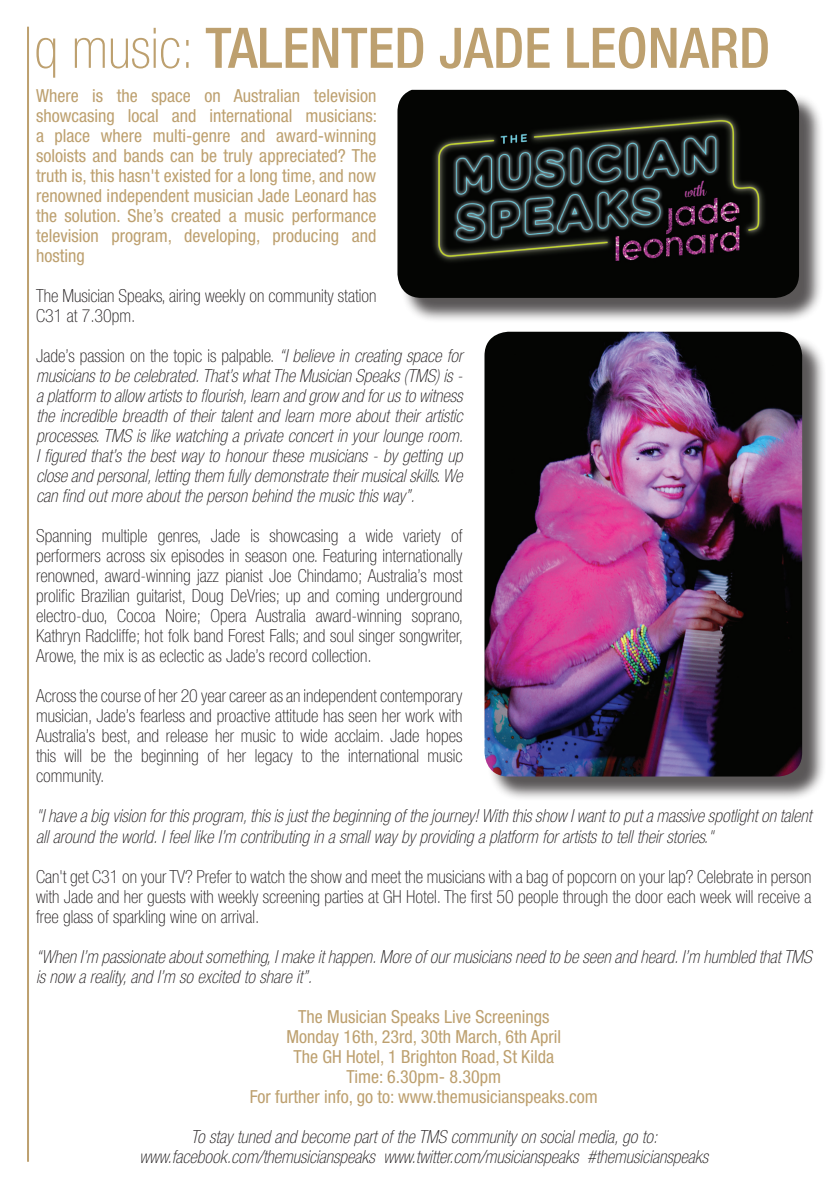
<style>
.page{position:relative;width:840px;height:1191px;background:#fff}
.page>*{position:absolute;margin:0;border:0;box-sizing:border-box;transform-origin:0 0}
.side_lines{font:500 condensed 56px "Helvetica Neue";color:#bda06f}
.t1{font:italic 100 condensed 18px/20px "Helvetica Neue";color:#231f20}
.t2{font:100 condensed 18px/20px "Helvetica Neue";color:#231f20;text-align:justify}
.t3{font:condensed 18px/20px "Helvetica Neue";color:#bda06f;text-align:justify}
.s1{font-weight:100}
.s2{font-style:normal}
</style>
<div class="page">
<hr style="left:27px;top:27px;width:2px;height:1134px;background:#bda06f">
<div style="left:400px;top:93px;width:423px;height:230px;background:#231f20;opacity:.75"></div>
<img style="left:397px;top:90px;width:401px;height:208px">
<div style="left:487px;top:335px;width:339px;height:466px;background:#231f20;opacity:.75"></div>
<img style="left:484px;top:332px;width:317px;height:444px">
<p class="side_lines" style="left:34px;top:15px;width:737px"><span class="s1">q music:</span> TALENTED JADE LEONARD</p>
<p class="t3" style="left:36px;top:86px;width:342px">Where is the space on Australian television showcasing local and international musicians: a place where multi-genre and award-winning soloists and bands can be truly appreciated? The truth is, this hasn't existed for a long time, and now renowned independent musician Jade Leonard has the solution. She’s created a music performance television program, developing, producing and hosting</p>
<p class="t2" style="left:36px;top:286px;width:341px">The Musician Speaks, airing weekly on community station<br>C31 at 7.30pm.</p>
<p class="t1" style="left:36px;top:346px;width:428px;text-align:justify"><span class="s2">Jade’s passion on the topic is palpable.</span> “I believe in creating space for musicians to be celebrated. That’s what The Musician Speaks (TMS) is - a platform to allow artists to flourish, learn and grow and for us to witness the incredible breadth of their talent and learn more about their artistic processes. TMS is like watching a private concert in your lounge room.<br>I figured that’s the best way to honour these musicians - by getting up close and personal, letting them fully demonstrate their musical skills. We can find out more about the person behind the music this way”.</p>
<p class="t2" style="left:36px;top:526px;width:428px">Spanning multiple genres, Jade is showcasing a wide variety of performers across six episodes in season one. Featuring internationally renowned, award-winning jazz pianist Joe Chindamo; Australia’s most prolific Brazilian guitarist, Doug DeVries; up and coming underground electro-duo, Cocoa Noire; Opera Australia award-winning soprano, Kathryn Radcliffe; hot folk band Forest Falls; and soul singer songwriter, Arowe, the mix is as eclectic as Jade’s record collection.</p>
<p class="t2" style="left:36px;top:686px;width:428px">Across the course of her 20 year career as an independent contemporary musician, Jade’s fearless and proactive attitude has seen her work with Australia’s best, and release her music to wide acclaim. Jade hopes this will be the beginning of her legacy to the international music community.</p>
<p class="t1" style="left:36px;top:806px;width:776px">"I have a big vision for this program, this is just the beginning of the journey! With this show I want to put a massive spotlight on talent all around the world. I feel like I’m contributing in a small way by providing a platform for artists to tell their stories."</p>
<p class="t2" style="left:36px;top:866px;width:776px">Can't get C31 on your TV? Prefer to watch the show and meet the musicians with a bag of popcorn on your lap? Celebrate in person with Jade and her guests with weekly screening parties at GH Hotel. The first 50 people through the door each week will receive a free glass of sparkling wine on arrival.</p>
<p class="t1" style="left:36px;top:946px;width:776px">“When I’m passionate about something, I make it happen. More of our musicians need to be seen and heard. I’m humbled that TMS is now a reality, and I’m so excited to share it”.</p>
<p class="t3" style="left:298px;top:1006px;width:253px">The Musician Speaks Live Screenings</p>
<p class="t3" style="left:286px;top:1026px;width:276px">Monday 16th, 23rd, 30th March, 6th April</p>
<p class="t3" style="left:293px;top:1046px;width:262px">The GH Hotel, 1 Brighton Road, St Kilda</p>
<p class="t3" style="left:346px;top:1066px;width:156px">Time: 6.30pm- 8.30pm</p>
<p class="t3" style="left:249px;top:1086px;width:349px">For further info, go to: www.themusicianspeaks.com</p>
<p class="t1" style="left:191px;top:1126px;width:467px">To stay tuned and become part of the TMS community on social media, go to:</p>
<p class="t1" style="left:139px;top:1146px;width:569px">www.facebook.com/themusicianspeaks www.twitter.com/musicianspeaks #themusicianspeaks</p>
</div>
